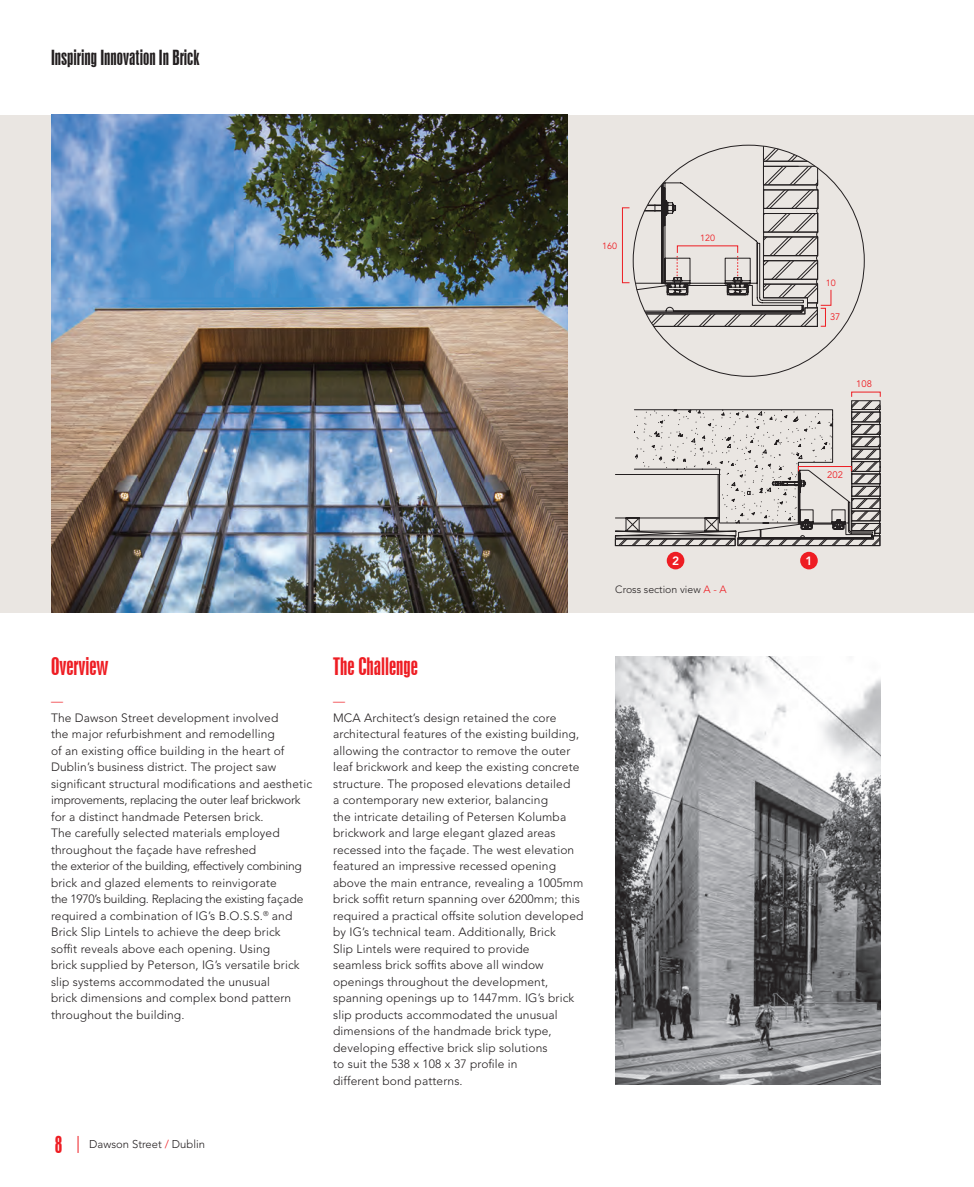
<style>
.page{position:relative;width:974px;height:1187px;background:#fff}
.page>*{position:absolute;margin:0;border:0;box-sizing:border-box;transform-origin:0 0}
.t1{font:22.5px "Swiss 924 BT Regular B";color:#ee1d23}
.t2{font:19.5px "Swiss 924 BT Regular B";color:#231f20}
.t3{font:300 12px/16.5px "Avenir LT Std";letter-spacing:.01em;color:#231f20}
.t4{font:300 12px "Avenir LT Std";color:#ee1d23}
.t5{font:800 12px "Avenir LT Std";color:#fff}
.t6{font:300 11.25px "Avenir LT Std";color:#231f20}
.t7{font:300 10.5px "Avenir LT Std";color:#231f20}
.t8{font:9.45px "Avenir LT Std";color:#ee1d23}
.t9{font:9px "Avenir LT Std";color:#ee1d23}
.s1{font-family:"Swiss 924 BT Regular B";font-weight:400;font-size:22.5px;color:#ee1d23}
.s2{color:#ee1d23}
</style>
<div class="page">
<div style="left:0;top:115px;width:974px;height:497px;background:#eae6e2"></div>
<img style="left:51px;top:115px;width:517px;height:497px">
<img style="left:615px;top:657px;width:265px;height:427px">
<svg style="left:633px;top:145px;width:198px;height:182px"></svg>
<div style="left:622px;top:208px;width:8px;height:75px;border:1px solid #ee1d23"></div>
<svg style="left:78px;top:1136px;width:1px;height:16px"></svg>
<svg style="left:615px;top:400px;width:266px;height:146px"></svg>
<div style="left:798px;top:466px;width:53px;height:5px;border:1px solid #ee1d23"></div>
<div style="left:800px;top:551px;width:18px;height:18px;background:#ee1d23;border-radius:50%"></div>
<div style="left:667px;top:551px;width:17px;height:18px;background:#ee1d23;border-radius:50%"></div>
<h2 class="t2" style="left:51px;top:46px;width:150px">Inspiring Innovation In Brick</h2>
<p class="t9" style="left:602px;top:240px;width:17px">160</p>
<p class="t9" style="left:700px;top:233px;width:17px">120</p>
<p class="t9" style="left:826px;top:277px;width:12px">10</p>
<p class="t8" style="left:830px;top:311px;width:12px">37</p>
<p class="t8" style="left:856px;top:378px;width:17px">108</p>
<h1 class="t1" style="left:51px;top:652px;width:59px">Overview</h1>
<h1 class="t1" style="left:333px;top:652px;width:86px">The Challenge</h1>
<p class="t4" style="left:51px;top:694px;width:13px">—</p>
<p class="t3" style="left:51px;top:709px;width:263px">The Dawson Street development involved<br>the major refurbishment and remodelling<br>of an existing office building in the heart of Dublin’s business district. The project saw significant structural modifications and aesthetic improvements, replacing the outer leaf brickwork for a distinct handmade Petersen brick.<br>The carefully selected materials employed throughout the façade have refreshed<br>the exterior of the building, effectively combining brick and glazed elements to reinvigorate<br>the 1970’s building. Replacing the existing façade required a combination of IG’s B.O.S.S.<sup>®</sup> and Brick Slip Lintels to achieve the deep brick<br>soffit reveals above each opening. Using<br>brick supplied by Peterson, IG’s versatile brick slip systems accommodated the unusual<br>brick dimensions and complex bond pattern throughout the building.</p>
<p class="t4" style="left:333px;top:694px;width:13px">—</p>
<p class="t3" style="left:333px;top:709px;width:252px">MCA Architect’s design retained the core architectural features of the existing building, allowing the contractor to remove the outer leaf brickwork and keep the existing concrete structure. The proposed elevations detailed<br>a contemporary new exterior, balancing<br>the intricate detailing of Petersen Kolumba brickwork and large elegant glazed areas recessed into the façade. The west elevation featured an impressive recessed opening above the main entrance, revealing a 1005mm brick soffit return spanning over 6200mm; this required a practical offsite solution developed by IG’s technical team. Additionally, Brick<br>Slip Lintels were required to provide<br>seamless brick soffits above all window openings throughout the development, spanning openings up to 1447mm. IG’s brick slip products accommodated the unusual dimensions of the handmade brick type, developing effective brick slip solutions<br>to suit the 538 x 108 x 37 profile in<br>different bond patterns.</p>
<p class="t6" style="left:55px;top:1137px;width:152px"><span class="s1">8</span> Dawson Street <span class="s2">/</span> Dublin</p>
<p class="t8" style="left:827px;top:469px;width:17px">202</p>
<p class="t5" style="left:672px;top:554px;width:9px">2</p>
<p class="t5" style="left:805px;top:554px;width:9px">1</p>
<p class="t7" style="left:615px;top:582px;width:113px">Cross section view <span class="s2">A - A</span></p>
</div>
